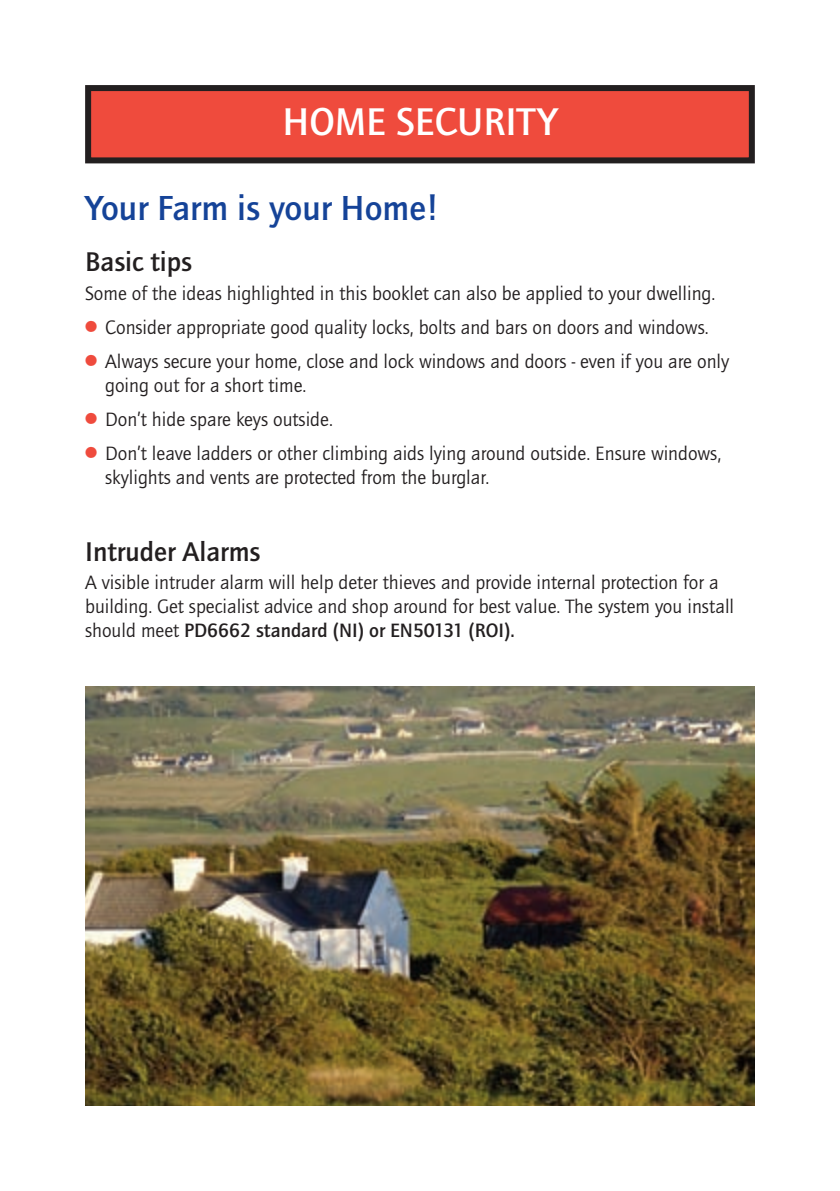
<style>
.page{position:relative;width:840px;height:1191px;background:#fff}
.page>*{position:absolute;margin:0;border:0;box-sizing:border-box;transform-origin:0 0}
.t1{font:700 40px "Quay Itc T";color:#fff}
.t2{font:40px/34px "Quay Itc T";color:#ef4b3d}
.t3{font:700 36px "Quay Itc T";color:#154398}
.t4{font:700 28px "Quay Itc T";color:#231f20}
.t5{font:20px/34px "Quay Itc T";color:#231f20}
.s1{font-weight:700}
</style>
<div class="page">
<div style="left:88px;top:88px;width:663px;height:72px;background:#ef4b3d"></div>
<div style="left:85px;top:85px;width:669px;height:78px;border:6px solid #231f20"></div>
<img style="left:85px;top:686px;width:669px;height:420px">
<h1 class="t1" style="left:282px;top:98px;width:276px">HOME SECURITY</h1>
<h2 class="t3" style="left:85px;top:186px;width:355px">Your Farm is your Home!</h2>
<h3 class="t4" style="left:85px;top:245px;width:108px">Basic tips</h3>
<p class="t5" style="left:105px;top:276px;width:625px;text-indent:-20px">Some of the ideas highlighted in this booklet can also be applied to your dwelling.<br>Consider appropriate good quality locks, bolts and bars on doors and windows.<br>Always secure your home, close and lock windows and doors - even if you are only</p>
<p class="t5" style="left:105px;top:368px;width:617px">going out for a short time.<br>Don’t hide spare keys outside.<br>Don’t leave ladders or other climbing aids lying around outside. Ensure windows,</p>
<p class="t5" style="left:105px;top:460px;width:385px">skylights and vents are protected from the burglar.</p>
<h1 class="t2" style="left:78px;top:310px;width:28px">• •</h1>
<h1 class="t2" style="left:78px;top:402px;width:28px">• •</h1>
<h3 class="t4" style="left:85px;top:535px;width:177px">Intruder Alarms</h3>
<p class="t5" style="left:85px;top:570px;width:650px;line-height:24px">A visible intruder alarm will help deter thieves and provide internal protection for a building. Get specialist advice and shop around for best value. The system you install should meet <span class="s1">PD6662 standard (NI) or EN50131 (ROI).</span></p>
</div>
